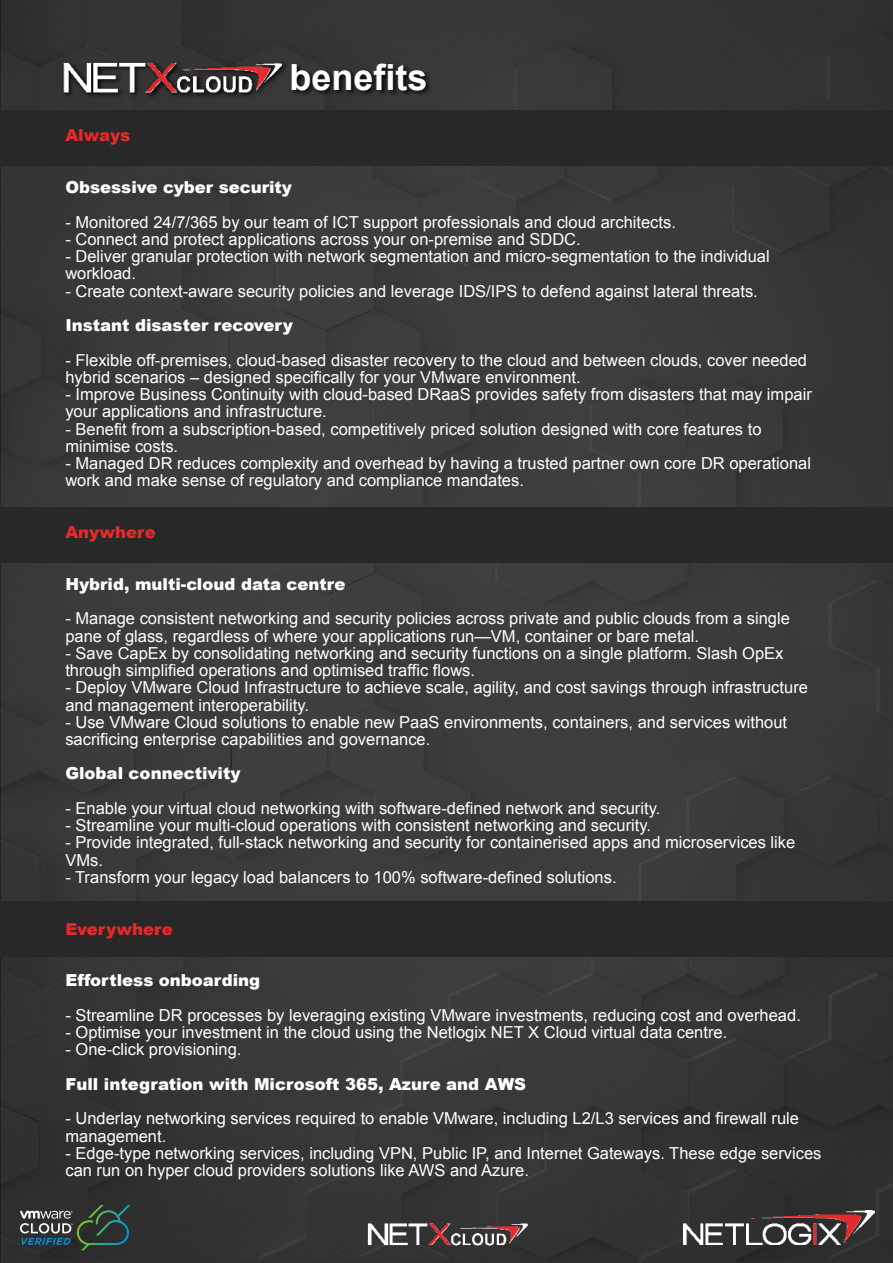
<style>
.page{position:relative;width:893px;height:1263px;background:#fff}
.page>*{position:absolute;margin:0;border:0;box-sizing:border-box;transform-origin:0 0}
.t1{font:700 36px "Arial";color:#fff}
.t2{font:16.5px/17.2px "Arial";color:#fff}
.t3{font:900 16.5px "Arial";color:#fff}
.t4{font:900 16.5px "Arial";color:#e8282a}
</style>
<div class="page">
<img style="left:0;top:0;width:893px;height:1263px">
<div style="left:0;top:902px;width:892px;height:55px;background:#282828"></div>
<div style="left:0;top:507px;width:893px;height:55px;background:#282828"></div>
<div style="left:0;top:111px;width:892px;height:55px;background:#282828"></div>
<img style="left:57px;top:54px;width:379px;height:57px">
<img style="left:683px;top:1211px;width:191px;height:34px">
<svg style="left:20px;top:1205px;width:111px;height:45px;background:#3d4b49"></svg>
<img style="left:365px;top:1219px;width:163px;height:35px">
<img style="left:59px;top:58px;width:233px;height:43px">
<img style="left:60px;top:57px;width:222px;height:47px">
<h1 class="t1" style="left:290px;top:63px;width:140px">benefits</h1>
<p class="t4" style="left:65px;top:129px;width:66px">Always</p>
<p class="t3" style="left:65px;top:181px;width:228px">Obsessive cyber security</p>
<p class="t2" style="left:65px;top:215px;width:612px">- Monitored 24/7/365 by our team of ICT support professionals and cloud architects.</p>
<p class="t2" style="left:65px;top:232px;width:517px">- Connect and protect applications across your on-premise and SDDC.</p>
<p class="t2" style="left:65px;top:249px;width:706px">- Deliver granular protection with network segmentation and micro-segmentation to the individual workload.</p>
<p class="t2" style="left:65px;top:284px;width:694px">- Create context-aware security policies and leverage IDS/IPS to defend against lateral threats.</p>
<p class="t3" style="left:65px;top:319px;width:229px">Instant disaster recovery</p>
<p class="t2" style="left:65px;top:353px;width:743px">- Flexible off-premises, cloud-based disaster recovery to the cloud and between clouds, cover needed hybrid scenarios ñ designed specifically for your VMware environment.</p>
<p class="t2" style="left:65px;top:387px;width:748px">- Improve Business Continuity with cloud-based DRaaS provides safety from disasters that may impair your applications and infrastructure.</p>
<p class="t2" style="left:65px;top:422px;width:698px">- Benefit from a subscription-based, competitively priced solution designed with core features to minimise costs.</p>
<p class="t2" style="left:65px;top:456px;width:747px">- Managed DR reduces complexity and overhead by having a trusted partner own core DR operational work and make sense of regulatory and compliance mandates.</p>
<p class="t4" style="left:65px;top:526px;width:92px">Anywhere</p>
<p class="t3" style="left:65px;top:578px;width:282px">Hybrid, multi-cloud data centre</p>
<p class="t2" style="left:65px;top:611px;width:726px">- Manage consistent networking and security policies across private and public clouds from a single pane of glass, regardless of where your applications runóVM, container or bare metal.</p>
<p class="t2" style="left:65px;top:646px;width:720px">- Save CapEx by consolidating networking and security functions on a single platform. Slash OpEx through simplified operations and optimised traffic flows.</p>
<p class="t2" style="left:65px;top:680px;width:744px">- Deploy VMware Cloud Infrastructure to achieve scale, agility, and cost savings through infrastructure and management interoperability.</p>
<p class="t2" style="left:65px;top:715px;width:723px">- Use VMware Cloud solutions to enable new PaaS environments, containers, and services without sacrificing enterprise capabilities and governance.</p>
<p class="t3" style="left:65px;top:767px;width:177px">Global connectivity</p>
<p class="t2" style="left:65px;top:801px;width:596px">- Enable your virtual cloud networking with software-defined network and security.</p>
<p class="t2" style="left:65px;top:818px;width:587px">- Streamline your multi-cloud operations with consistent networking and security.</p>
<p class="t2" style="left:65px;top:835px;width:731px">- Provide integrated, full-stack networking and security for containerised apps and microservices like<br>VMs.</p>
<p class="t2" style="left:65px;top:870px;width:553px">- Transform your legacy load balancers to 100% software-defined solutions.</p>
<p class="t4" style="left:65px;top:923px;width:109px">Everywhere</p>
<p class="t3" style="left:65px;top:974px;width:196px">Effortless onboarding</p>
<p class="t2" style="left:65px;top:1008px;width:737px">- Streamline DR processes by leveraging existing VMware investments, reducing cost and overhead.</p>
<p class="t2" style="left:65px;top:1025px;width:663px">- Optimise your investment in the cloud using the Netlogix NET X Cloud virtual data centre.</p>
<p class="t2" style="left:65px;top:1042px;width:178px">- One-click provisioning.</p>
<p class="t3" style="left:65px;top:1078px;width:462px">Full integration with Microsoft 365, Azure and AWS</p>
<p class="t2" style="left:65px;top:1111px;width:735px">- Underlay networking services required to enable VMware, including L2/L3 services and firewall rule management.</p>
<p class="t2" style="left:65px;top:1146px;width:758px">- Edge-type networking services, including VPN, Public IP, and Internet Gateways. These edge services can run on hyper cloud providers solutions like AWS and Azure.</p>
</div>
